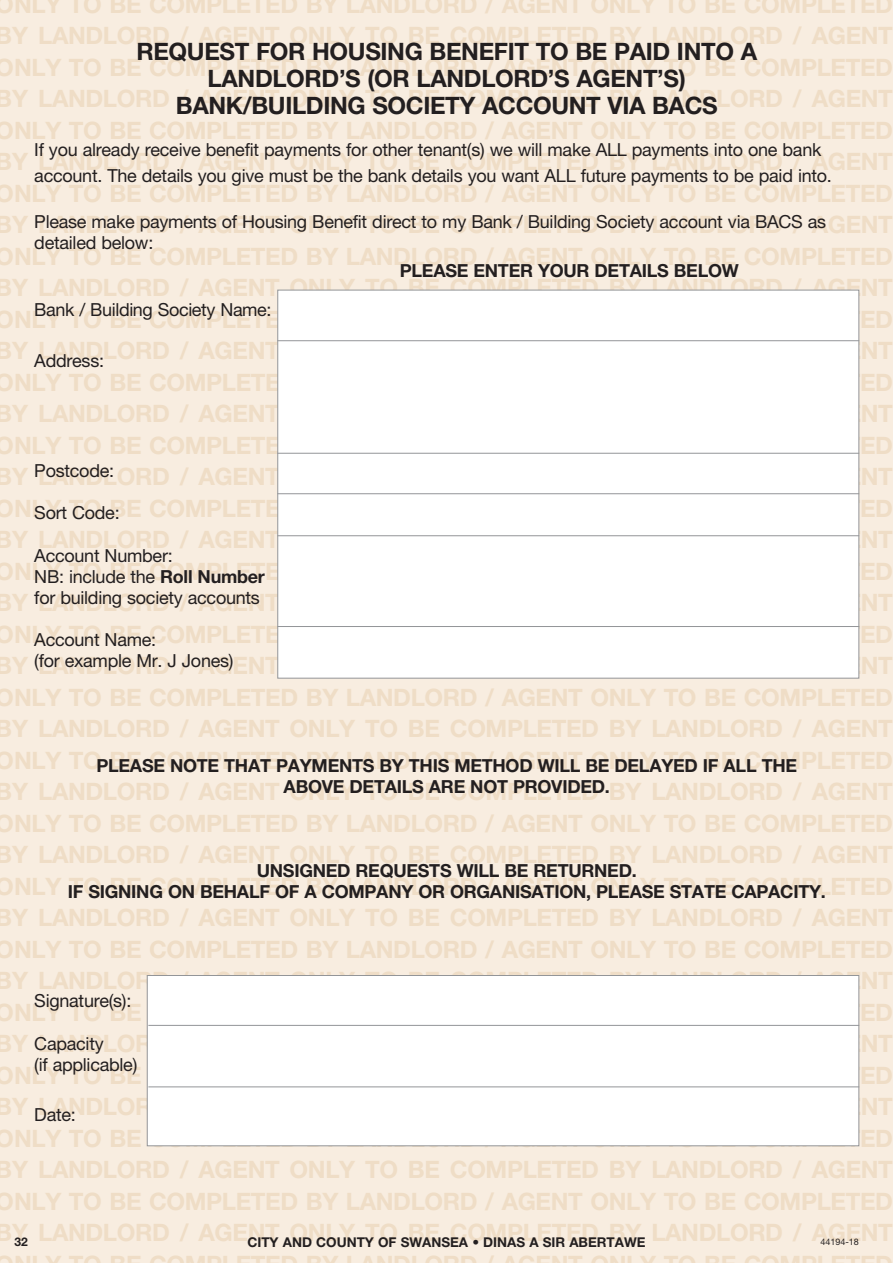
<style>
.page{position:relative;width:893px;height:1263px;background:#f8ede0}
.page>*{position:absolute;margin:0;border:0;box-sizing:border-box;transform-origin:0 0}
.t1{font:700 24px/31.5px "Helvetica Neue LT Std";letter-spacing:-.015em;color:#efddc6;text-align:justify}
.t2{font:700 24px/27px "Helvetica Neue LT Std";letter-spacing:-.015em;color:#231f20;text-align:center}
.t3{font:18px/21px "Helvetica Neue LT Std";letter-spacing:-.015em;color:#231f20}
.t4{font:700 18px/21px "Helvetica Neue LT Std";letter-spacing:-.015em;color:#231f20;text-align:center}
.t5{font:700 13.5px "Helvetica Neue LT Std";color:#231f20}
.t6{font:700 12px "Helvetica Neue LT Std";color:#231f20}
.t7{font:9px "Helvetica Neue LT Std";color:#231f20}
.s1{font-weight:700}
</style>
<div class="page">
<div style="left:277px;top:290px;width:582px;height:388px;background:#fff;border:1px solid #939598"></div>
<hr style="left:277px;top:340px;width:582px;height:1px;background:#939598">
<hr style="left:277px;top:453px;width:582px;height:1px;background:#939598">
<hr style="left:277px;top:493px;width:582px;height:1px;background:#939598">
<hr style="left:277px;top:535px;width:582px;height:1px;background:#939598">
<hr style="left:277px;top:626px;width:582px;height:1px;background:#939598">
<div style="left:147px;top:975px;width:712px;height:171px;background:#fff;border:1px solid #939598"></div>
<hr style="left:148px;top:1025px;width:711px;height:1px;background:#939598">
<hr style="left:148px;top:1086px;width:711px;height:1px;background:#939598">
<p class="t1" style="left:-4px;top:-12px;width:899px">ONLY TO BE COMPLETED BY LANDLORD / AGENT ONLY TO BE COMPLETED BY LANDLORD / AGENT ONLY TO BE COMPLETED BY LANDLORD / AGENT ONLY TO BE COMPLETED BY LANDLORD / AGENT ONLY TO BE COMPLETED BY LANDLORD / AGENT ONLY TO BE COMPLETED BY LANDLORD / AGENT ONLY TO BE COMPLETED BY LANDLORD / AGENT ONLY TO BE COMPLETED BY LANDLORD / AGENT ONLY TO BE COMPLETED BY LANDLORD / AGENT ONLY TO BE COMPLETED BY LANDLORD / AGENT ONLY TO BE COMPLETED BY LANDLORD / AGENT ONLY TO BE COMPLETED BY LANDLORD / AGENT ONLY TO BE COMPLETED BY LANDLORD / AGENT ONLY TO BE COMPLETED BY LANDLORD / AGENT ONLY TO BE COMPLETED BY LANDLORD / AGENT</p>
<p class="t2" style="left:136px;top:38px;width:622px">REQUEST FOR HOUSING BENEFIT TO BE PAID INTO A<br>LANDLORD’S (OR LANDLORD’S AGENT’S)<br>BANK/BUILDING SOCIETY ACCOUNT VIA BACS</p>
<p class="t3" style="left:34px;top:137px;width:799px;line-height:25.2px">If you already receive benefit payments for other tenant(s) we will make ALL payments into one bank account. The details you give must be the bank details you want ALL future payments to be paid into.</p>
<p class="t3" style="left:34px;top:211px;width:793px">Please make payments of Housing Benefit direct to my Bank / Building Society account via BACS as detailed below:</p>
<p class="t4" style="left:400px;top:260px;width:340px">PLEASE ENTER YOUR DETAILS BELOW</p>
<p class="t3" style="left:34px;top:299px;width:239px">Bank / Building Society Name:</p>
<p class="t3" style="left:34px;top:350px;width:71px">Address:</p>
<p class="t3" style="left:34px;top:460px;width:81px">Postcode:</p>
<p class="t3" style="left:34px;top:502px;width:87px">Sort Code:</p>
<p class="t3" style="left:34px;top:545px;width:232px">Account Number:<br>NB: include the <span class="s1">Roll Number </span>for building society accounts</p>
<p class="t3" style="left:34px;top:629px;width:201px">Account Name:<br>(for example Mr. J Jones)</p>
<p class="t1" style="left:-4px;top:681px;width:899px">ONLY TO BE COMPLETED BY LANDLORD / AGENT ONLY TO BE COMPLETED BY LANDLORD / AGENT ONLY TO BE COMPLETED BY LANDLORD / AGENT ONLY TO BE COMPLETED BY LANDLORD / AGENT ONLY TO BE COMPLETED BY LANDLORD / AGENT ONLY TO BE COMPLETED BY LANDLORD / AGENT ONLY TO BE COMPLETED BY LANDLORD / AGENT ONLY TO BE COMPLETED BY LANDLORD / AGENT ONLY TO BE COMPLETED BY LANDLORD / AGENT ONLY TO BE COMPLETED BY LANDLORD / AGENT ONLY TO BE COMPLETED BY LANDLORD / AGENT ONLY TO BE COMPLETED BY LANDLORD / AGENT ONLY TO BE COMPLETED BY LANDLORD / AGENT ONLY TO BE COMPLETED BY LANDLORD / AGENT ONLY TO BE COMPLETED BY LANDLORD / AGENT</p>
<p class="t4" style="left:96px;top:755px;width:702px">PLEASE NOTE THAT PAYMENTS BY THIS METHOD WILL BE DELAYED IF ALL THE<br>ABOVE DETAILS ARE NOT PROVIDED.</p>
<p class="t4" style="left:68px;top:860px;width:760px">UNSIGNED REQUESTS WILL BE RETURNED.<br>IF SIGNING ON BEHALF OF A COMPANY OR ORGANISATION, PLEASE STATE CAPACITY.</p>
<p class="t3" style="left:34px;top:990px;width:99px">Signature(s):</p>
<p class="t3" style="left:34px;top:1032px;width:105px">Capacity<br>(if applicable)</p>
<p class="t3" style="left:34px;top:1104px;width:43px">Date:</p>
<p class="t1" style="left:-4px;top:1153px;width:899px">BY LANDLORD / AGENT ONLY TO BE COMPLETED BY LANDLORD / AGENT ONLY TO BE COMPLETED BY LANDLORD / AGENT ONLY TO BE COMPLETED BY LANDLORD / AGENT ONLY TO BE COMPLETED BY LANDLORD / AGENT</p>
<p class="t6" style="left:15px;top:1234px;width:15px">32</p>
<p class="t5" style="left:247px;top:1233px;width:400px">CITY AND COUNTY OF SWANSEA • DINAS A SIR ABERTAWE</p>
<p class="t7" style="left:820px;top:1236px;width:40px">44194-18</p>
</div>
